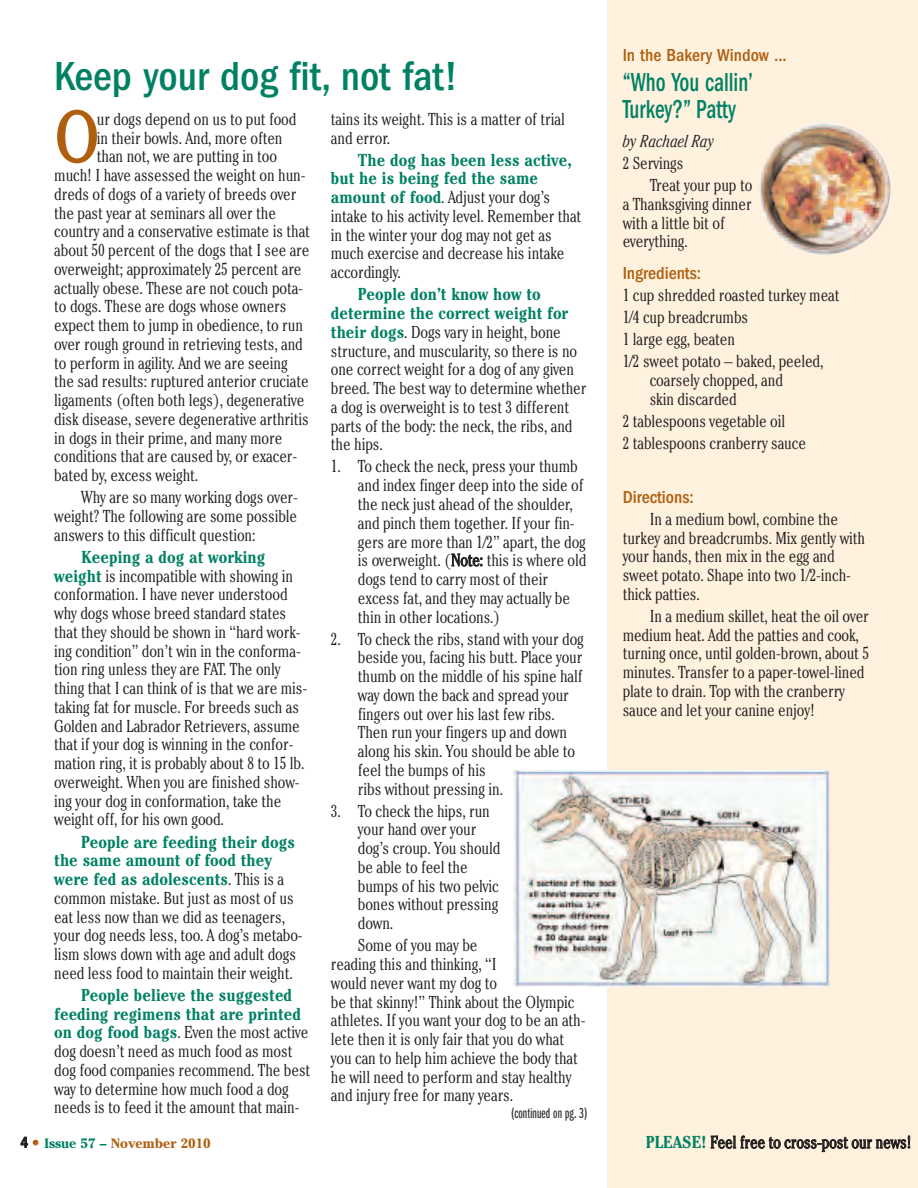
<style>
.page{position:relative;width:918px;height:1188px;background:#fff}
.page>*{position:absolute;margin:0;border:0;box-sizing:border-box;transform-origin:0 0}
.t1{font:300 condensed 70.8px "Cheltenham";color:#b05f0f}
.t2{font:500 condensed 42px "Franklin Gothic";color:#008164}
.t3{font:500 condensed 27px/27px "Franklin Gothic";color:#008164;scale:.8 1}
.t4{font:500 condensed 18px "Franklin Gothic";color:#b05f0f}
.t5{font:300 condensed 17.25px/18.8px "Cheltenham";letter-spacing:-.01em;color:#231f20}
.t6{font:italic 300 condensed 17.25px "Cheltenham";letter-spacing:-.01em;color:#231f20}
.t7{font:15px "Franklin Gothic Book X Cmpr";letter-spacing:.01em;color:#231f20}
.t8{font:700 13.5px "Cheltenham";color:#b05f0f}
.s1{font-weight:700;color:#008164}
.s2{font-family:"Franklin Gothic";font-weight:500;font-stretch:condensed;font-size:15px;color:#231f20}
.s3{font-weight:300;font-stretch:condensed}
.s4{color:#008164}
</style>
<div class="page">
<div style="left:608px;top:0;width:310px;height:1188px;background:#fef1dd"></div>
<img style="left:759px;top:124px;width:131px;height:131px">
<img style="left:514px;top:770px;width:315px;height:216px">
<h2 class="t2" style="left:54px;top:61px;width:406px">Keep your dog fit, not fat!</h2>
<h1 class="t1" style="left:55px;top:112px;width:45px">O</h1>
<p class="t5" style="left:97px;top:111px;width:201px">ur dogs depend on us to put food</p>
<p class="t5" style="left:97px;top:130px;width:187px">in their bowls. And, more often</p>
<p class="t5" style="left:97px;top:149px;width:182px">than not, we are putting in too</p>
<p class="t5" style="left:54px;top:167px;width:253px">much! I have assessed the weight on hun-</p>
<p class="t5" style="left:54px;top:186px;width:244px">dreds of dogs of a variety of breeds over</p>
<p class="t5" style="left:54px;top:205px;width:223px">the past year at seminars all over the</p>
<p class="t5" style="left:54px;top:224px;width:257px">country and a conservative estimate is that</p>
<p class="t5" style="left:54px;top:242px;width:257px">about 50 percent of the dogs that I see are</p>
<p class="t5" style="left:54px;top:261px;width:249px">overweight; approximately 25 percent are</p>
<p class="t5" style="left:54px;top:280px;width:250px">actually obese. These are not couch pota-</p>
<p class="t5" style="left:54px;top:299px;width:234px">to dogs. These are dogs whose owners</p>
<p class="t5" style="left:54px;top:317px;width:250px">expect them to jump in obedience, to run</p>
<p class="t5" style="left:54px;top:336px;width:250px">over rough ground in retrieving tests, and</p>
<p class="t5" style="left:54px;top:355px;width:235px">to perform in agility. And we are seeing</p>
<p class="t5" style="left:54px;top:374px;width:256px">the sad results: ruptured anterior cruciate</p>
<p class="t5" style="left:54px;top:392px;width:252px">ligaments (often both legs), degenerative</p>
<p class="t5" style="left:54px;top:411px;width:256px">disk disease, severe degenerative arthritis</p>
<p class="t5" style="left:54px;top:430px;width:230px">in dogs in their prime, and many more</p>
<p class="t5" style="left:54px;top:449px;width:245px">conditions that are caused by, or exacer-</p>
<p class="t5" style="left:54px;top:467px;width:145px">bated by, excess weight.</p>
<p class="t5" style="left:54px;top:490px;width:245px;text-align:justify;text-indent:27px">Why are so many working dogs over&shy;weight? The following are some possible answers to this difficult question:</p>
<p class="t5" style="left:54px;top:549px;width:254px;text-indent:27px"><span class="s1">Keeping a dog at working weight</span> is incompatible with showing in conformation. I have never understood why dogs whose breed standard states that they should be shown in “hard work&shy;ing condition” don’t win in the conforma&shy;tion ring unless they are FAT. The only thing that I can think of is that we are mis&shy;taking fat for muscle. For breeds such as Golden and Labrador Retrievers, assume that if your dog is winning in the confor&shy;mation ring, it is probably about 8 to 15 lb. overweight. When you are finished show&shy;ing your dog in conformation, take the weight off, for his own good.</p>
<p class="t5" style="left:54px;top:834px;width:250px;text-indent:27px"><span class="s1">People are feeding their dogs the same amount of food they were fed as adolescents</span>. This is a common mistake. But just as most of us eat less now than we did as teenagers, your dog needs less, too. A dog’s metabo&shy;lism slows down with age and adult dogs need less food to maintain their weight.</p>
<p class="t5" style="left:54px;top:987px;width:258px;text-indent:27px"><span class="s1">People believe the suggested feeding regimens that are printed on dog food bags</span>. Even the most active dog doesn’t need as much food as most dog food companies recommend. The best way to determine how much food a dog needs is to feed it the amount that main-</p>
<p class="t5" style="left:331px;top:111px;width:235px">tains its weight. This is a matter of trial and error.</p>
<p class="t5" style="left:331px;top:152px;width:252px;text-indent:27px"><span class="s1">The dog has been less active, but he is being fed the same amount of food</span>. Adjust your dog’s intake to his activity level. Remember that in the winter your dog may not get as much exercise and decrease his intake accordingly.</p>
<p class="t5" style="left:331px;top:287px;width:257px;text-indent:27px"><span class="s1">People don’t know how to determine the correct weight for their dogs</span>. Dogs vary in height, bone structure, and muscularity, so there is no one correct weight for a dog of any given breed. The best way to determine whether a dog is overweight is to test 3 different parts of the body: the neck, the ribs, and the hips.</p>
<p class="t5" style="left:358px;top:459px;width:230px;text-indent:-27px">1. To check the neck, press your thumb and index finger deep into the side of the neck just ahead of the shoulder, and pinch them together. If your fin&shy;gers are more than 1/2” apart, the dog is overweight. (Note: this is where old dogs tend to carry most of their excess fat, and they may actually be thin in other locations.)</p>
<p class="t5" style="left:358px;top:631px;width:228px;text-indent:-27px">2. To check the ribs, stand with your dog beside you, facing his butt. Place your thumb on the middle of his spine half way down the back and spread your fingers out over his last few ribs.<br>Then run your fingers up and down along his skin. You should be able to feel the bumps of his<br>ribs without pressing in.</p>
<p class="t5" style="left:358px;top:803px;width:144px;text-indent:-27px">3. To check the hips, run your hand over your dog’s croup. You should be able to feel the bumps of his two pelvic bones without pressing down.</p>
<p class="t5" style="left:331px;top:938px;width:256px;text-indent:27px">Some of you may be<br>reading this and thinking, “I<br>would never want my dog to<br>be that skinny!” Think about the Olympic athletes. If you want your dog to be an ath&shy;lete then it is only fair that you do what you can to help him achieve the body that he will need to perform and stay healthy and injury free for many years.</p>
<p class="t7" style="left:511px;top:1107px;width:78px">(continued on pg. 3)</p>
<p class="t4" style="left:623px;top:49px;width:166px">In the Bakery Window ...</p>
<h3 class="t3" style="left:623px;top:71px;width:165px">“Who You callin’<br>Turkey?” Patty</h3>
<p class="t6" style="left:623px;top:135px;width:93px">by Rachael Ray</p>
<p class="t5" style="left:650px;top:153px;width:104px;line-height:22.2px;text-indent:-27px">2 Servings<br>Treat your pup to</p>
<p class="t5" style="left:623px;top:196px;width:131px">a Thanksgiving dinner with a little bit of everything.</p>
<p class="t4" style="left:623px;top:267px;width:80px">Ingredients:</p>
<p class="t5" style="left:623px;top:285px;width:218px;line-height:22.2px">1 cup shredded roasted turkey meat<br>1/4 cup breadcrumbs<br>1 large egg, beaten<br>1/2 sweet potato – baked, peeled,</p>
<p class="t5" style="left:650px;top:372px;width:135px">coarsely chopped, and skin discarded</p>
<p class="t5" style="left:623px;top:412px;width:185px;line-height:22.2px">2 tablespoons vegetable oil<br>2 tablespoons cranberry sauce</p>
<p class="t4" style="left:623px;top:491px;width:73px">Directions:</p>
<p class="t5" style="left:623px;top:511px;width:244px;text-indent:27px">In a medium bowl, combine the turkey and breadcrumbs. Mix gently with your hands, then mix in the egg and sweet potato. Shape into two 1/2-inch&shy;thick patties.</p>
<p class="t5" style="left:623px;top:608px;width:248px;text-indent:27px">In a medium skillet, heat the oil over medium heat. Add the patties and cook, turning once, until golden-brown, about 5 minutes. Transfer to a paper-towel-lined plate to drain. Top with the cranberry sauce and let your canine enjoy!</p>
<p class="t8" style="left:20px;top:1138px;width:192px"><span class="s2">4</span> <span class="s3">•</span> <span class="s4">Issue 57 –</span> November 2010</p>
<p class="t5" style="left:646px;top:1134px;width:267px"><span class="s1">PLEASE!</span> Feel free to cross-post our news!</p>
</div>
